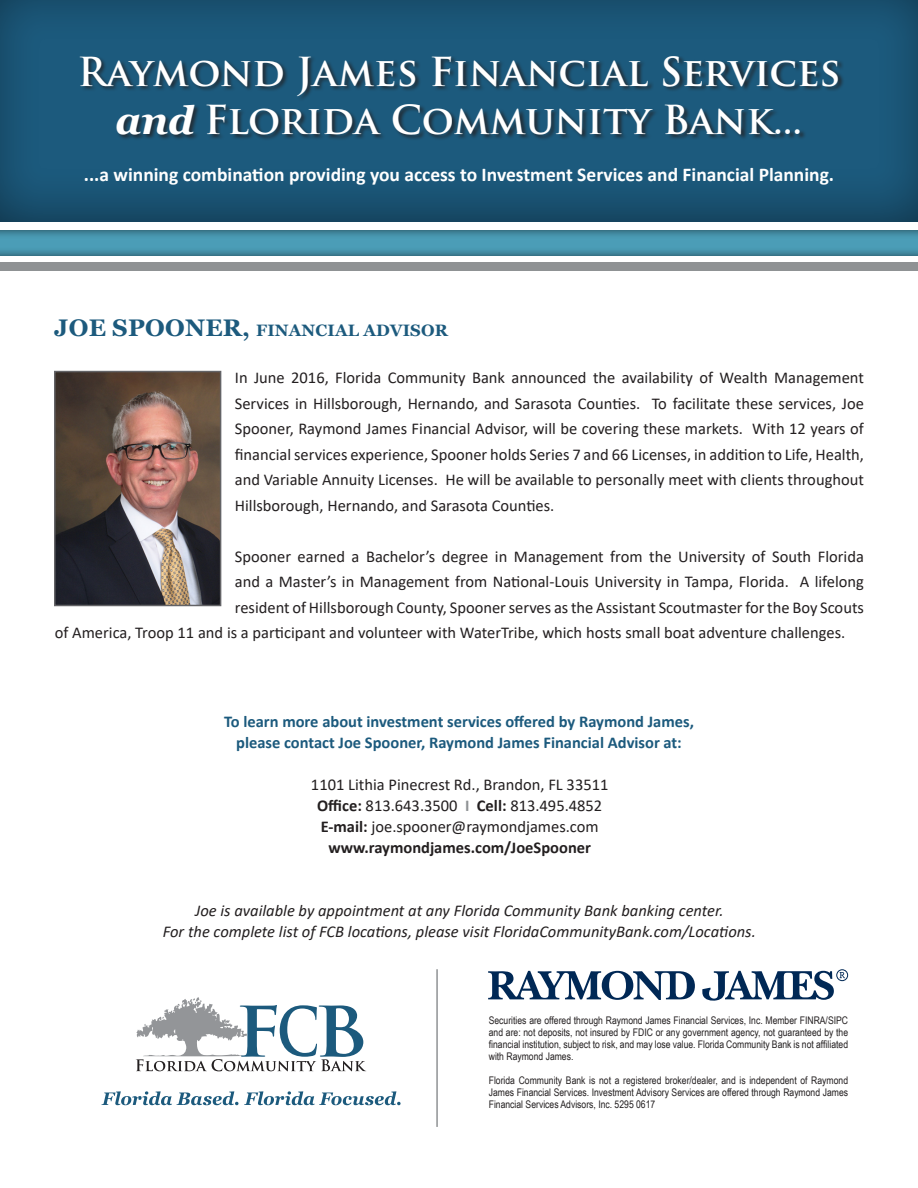
<style>
.page{position:relative;width:918px;height:1188px;background:#fff}
.page>*{position:absolute;margin:0;border:0;box-sizing:border-box;transform-origin:0 0}
.t1{font:700 39px/48px "Trajan Pro";color:#fff;text-align:center}
.t2{font:700 19.5px "Calibri";color:#fff}
.t3{font:16.5px/25.5px "Calibri";color:#231f20;text-align:justify}
.t4{font:italic 16.5px "Calibri";color:#231f20}
.t5{font:700 16.5px/21px "Calibri";color:#1c5a7d;text-align:center}
.t6{font:700 16.5px "Georgia";letter-spacing:.01em;color:#1c5a7d}
.t7{font:10.5px/12px "Arial Narrow";color:#231f20}
.s1{font-family:"Georgia";font-style:italic}
.s2{font-size:24px}
.s3{font-weight:700}
.s4{font-weight:700;color:#8f9294}
</style>
<div class="page">
<div style="left:0;top:0;width:918px;height:224px;background:#231f20;opacity:.57"></div>
<hr style="left:436px;top:969px;width:2px;height:158px;background:#8f9294">
<div style="left:0;top:262px;width:918px;height:9px;background:#8f9294"></div>
<div style="left:80px;top:56px;width:765px;height:84px;background:#231f20;opacity:.75"></div>
<div style="left:0;top:228px;width:918px;height:29px;background:#231f20;opacity:.75"></div>
<img style="left:57px;top:374px;width:161px;height:229px">
<div style="left:54px;top:371px;width:167px;height:235px;border:2px solid #636366"></div>
<svg style="left:488px;top:971px;width:207px;height:29px"></svg>
<svg style="left:702px;top:969px;width:146px;height:32px"></svg>
<svg style="left:136px;top:997px;width:230px;height:74px"></svg>
<svg style="left:101px;top:1091px;width:137px;height:14px"></svg>
<svg style="left:244px;top:1091px;width:157px;height:14px"></svg>
<p class="t1" style="left:77px;top:48px;width:765px">Raymond James Financial Services <span class="s1">and</span> Florida Community Bank...</p>
<p class="t2" style="left:84px;top:161px;width:752px">...a winning combination providing you access to Investment Services and Financial Planning.</p>
<h4 class="t6" style="left:54px;top:319px;width:395px"><span class="s2">JOE SPOONER,</span> FINANCIAL ADVISOR</h4>
<p class="t3" style="left:235px;top:365px;width:631px">In June 2016, Florida Community Bank announced the availability of Wealth Management</p>
<p class="t3" style="left:235px;top:390px;width:631px">Services in Hillsborough, Hernando, and Sarasota Counties. To facilitate these services, Joe Spooner, Raymond James Financial Advisor, will be covering these markets. With 12 years of financial services experience, Spooner holds Series 7 and 66 Licenses, in addition to Life, Health, and Variable Annuity Licenses. He will be available to personally meet with clients throughout Hillsborough, Hernando, and Sarasota Counties.</p>
<p class="t3" style="left:235px;top:543px;width:631px">Spooner earned a Bachelor’s degree in Management from the University of South Florida</p>
<p class="t3" style="left:235px;top:568px;width:631px">and a Master’s in Management from National-Louis University in Tampa, Florida. A lifelong</p>
<p class="t3" style="left:235px;top:594px;width:631px">resident of Hillsborough County, Spooner serves as the Assistant Scoutmaster for the Boy Scouts</p>
<p class="t3" style="left:55px;top:619px;width:792px">of America, Troop 11 and is a participant and volunteer with WaterTribe, which hosts small boat adventure challenges.</p>
<p class="t5" style="left:224px;top:710px;width:471px">To learn more about investment services offered by Raymond James, please contact Joe Spooner, Raymond James Financial Advisor at:</p>
<p class="t3" style="left:311px;top:774px;width:299px;line-height:21px;text-align:center">1101 Lithia Pinecrest Rd., Brandon, FL 33511<br><span class="s3">Office:</span> 813.643.3500 <span class="s4">I</span> <span class="s3">Cell:</span> 813.495.4852<br><span class="s3">E-mail:</span> joe.spooner@raymondjames.com <span class="s3">www.raymondjames.com/JoeSpooner</span></p>
<p class="t4" style="left:195px;top:899px;width:530px">Joe is available by appointment at any Florida Community Bank banking center.</p>
<p class="t4" style="left:163px;top:920px;width:595px">For the complete list ofFCB locations, please visit FloridaCommunityBank.com/Locations.</p>
<p class="t7" style="left:489px;top:1014px;width:361px">Securities are offered through Raymond James Financial Services, Inc. Member FINRA/SIPC and are: not deposits, not insured by FDIC or any government agency, not guaranteed by the</p>
<p class="t7" style="left:489px;top:1038px;width:361px">financial institution, subject to risk, and may lose value. Florida Community Bank is not affiliated</p>
<p class="t7" style="left:489px;top:1050px;width:86px">with Raymond James.</p>
<p class="t7" style="left:489px;top:1074px;width:361px">Florida Community Bank is not a registered broker/dealer, and is independent of Raymond</p>
<p class="t7" style="left:489px;top:1086px;width:361px">James Financial Services. Investment Advisory Services are offered through Raymond James<br>Financial Services Advisors, Inc. 5295 0617</p>
</div>
